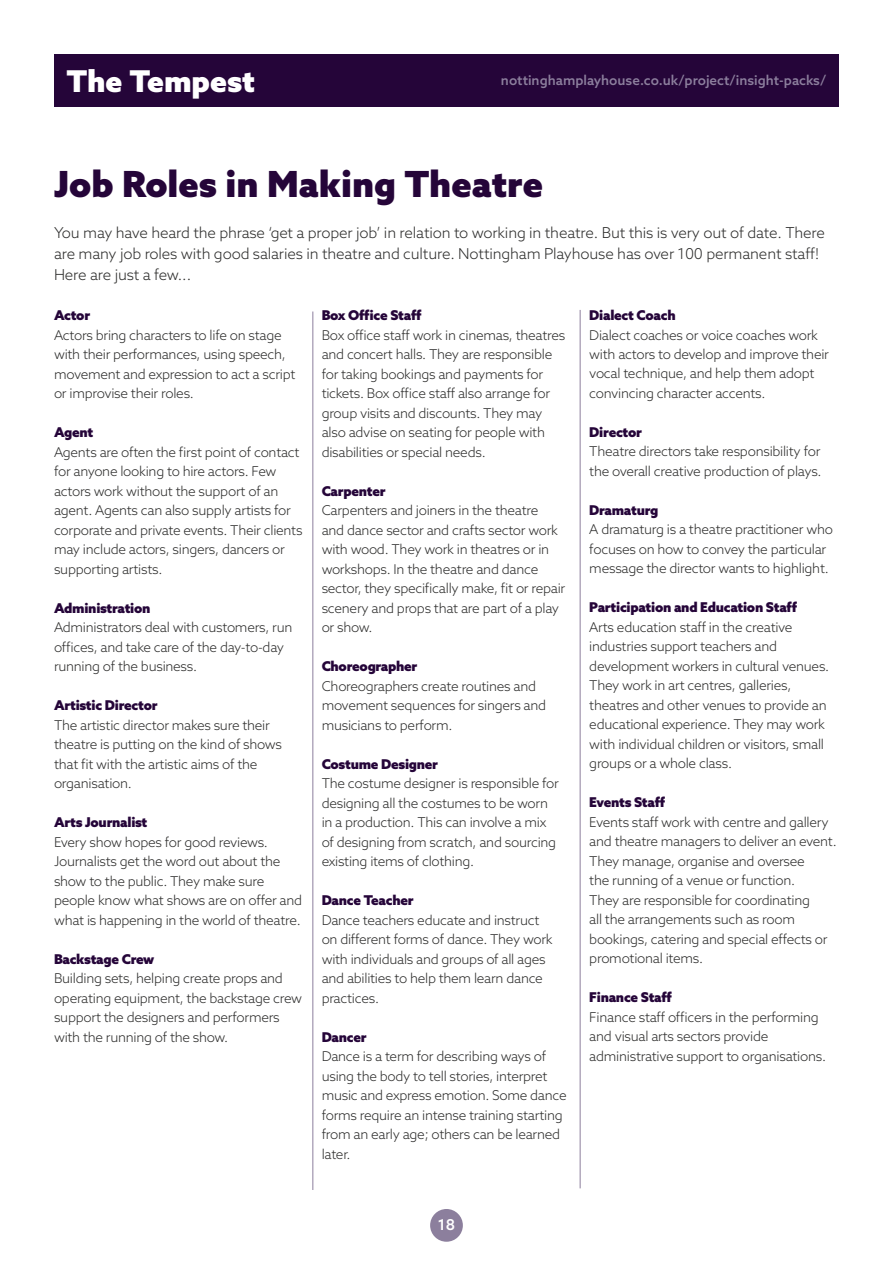
<style>
.page{position:relative;width:893px;height:1263px;background:#fff}
.page>*{position:absolute;margin:0;border:0;box-sizing:border-box;transform-origin:0 0}
.t1{font:900 36px "Azo Sans";color:#250539}
.t2{font:900 30px "Azo Sans";color:#fff}
.t3{font:300 15px/21px "Azo Sans";letter-spacing:-.01em;color:#2c2c2b}
.t4{font:500 15px "Azo Sans";color:#fff}
.t5{font:300 13.5px/19.5px "Azo Sans";letter-spacing:-.02em;color:#2c2c2b}
.t6{font:900 13.5px "Azo Sans";letter-spacing:-.02em;color:#250539}
.t7{font:500 13.5px "Azo Sans";color:#8c7f9d}
</style>
<div class="page">
<div style="left:54px;top:54px;width:785px;height:52px;background:#250539"></div>
<div style="left:430px;top:1209px;width:33px;height:33px;background:#8c7f9d;border-radius:50%"></div>
<hr style="left:313px;top:311px;width:1px;height:879px;background:#8c7f9d">
<hr style="left:580px;top:310px;width:1px;height:878px;background:#8c7f9d">
<h2 class="t2" style="left:67px;top:61px;width:190px">The Tempest</h2>
<p class="t7" style="left:501px;top:72px;width:327px">nottinghamplayhouse.co.uk/project/insight-packs/</p>
<h1 class="t1" style="left:54px;top:160px;width:491px">Job Roles in Making Theatre</h1>
<p class="t3" style="left:54px;top:222px;width:772px">You may have heard the phrase ‘get a proper job’ in relation to working in theatre. But this is very out of date. There are many job roles with good salaries in theatre and culture. Nottingham Playhouse has over 100 permanent staff!<br>Here are just a few...</p>
<p class="t6" style="left:54px;top:306px;width:38px">Actor</p>
<p class="t5" style="left:54px;top:325px;width:243px">Actors bring characters to life on stage with their performances, using speech, movement and expression to act a script or improvise their roles.</p>
<p class="t6" style="left:54px;top:423px;width:41px">Agent</p>
<p class="t5" style="left:54px;top:442px;width:250px">Agents are often the first point of contact for anyone looking to hire actors. Few actors work without the support of an agent. Agents can also supply artists for corporate and private events. Their clients may include actors, singers, dancers or supporting artists.</p>
<p class="t6" style="left:54px;top:599px;width:98px">Administration</p>
<p class="t5" style="left:54px;top:618px;width:240px">Administrators deal with customers, run offices, and take care of the day-to-day running of the business.</p>
<p class="t6" style="left:54px;top:696px;width:105px">Artistic Director</p>
<p class="t5" style="left:54px;top:715px;width:230px">The artistic director makes sure their theatre is putting on the kind of shows that fit with the artistic aims of the organisation.</p>
<p class="t6" style="left:54px;top:813px;width:95px">Arts Journalist</p>
<p class="t5" style="left:54px;top:832px;width:250px">Every show hopes for good reviews.<br>Journalists get the word out about the show to the public. They make sure people know what shows are on offer and what is happening in the world of theatre.</p>
<p class="t6" style="left:54px;top:950px;width:102px">Backstage Crew</p>
<p class="t5" style="left:54px;top:968px;width:250px">Building sets, helping create props and operating equipment, the backstage crew support the designers and performers with the running of the show.</p>
<p class="t6" style="left:322px;top:306px;width:101px">Box Office Staff</p>
<p class="t5" style="left:322px;top:325px;width:245px">Box office staff work in cinemas, theatres and concert halls. They are responsible for taking bookings and payments for tickets. Box office staff also arrange for group visits and discounts. They may also advise on seating for people with disabilities or special needs.</p>
<p class="t6" style="left:322px;top:482px;width:65px">Carpenter</p>
<p class="t5" style="left:322px;top:500px;width:245px">Carpenters and joiners in the theatre<br>and dance sector and crafts sector work with wood. They work in theatres or in workshops. In the theatre and dance sector, they specifically make, fit or repair scenery and props that are part of a play or show.</p>
<p class="t6" style="left:322px;top:657px;width:97px">Choreographer</p>
<p class="t5" style="left:322px;top:676px;width:226px">Choreographers create routines and movement sequences for singers and musicians to perform.</p>
<p class="t6" style="left:322px;top:755px;width:118px">Costume Designer</p>
<p class="t5" style="left:322px;top:773px;width:239px">The costume designer is responsible for designing all the costumes to be worn in a production. This can involve a mix of designing from scratch, and sourcing existing items of clothing.</p>
<p class="t6" style="left:322px;top:891px;width:94px">Dance Teacher</p>
<p class="t5" style="left:322px;top:910px;width:232px">Dance teachers educate and instruct on different forms of dance. They work with individuals and groups of all ages and abilities to help them learn dance practices.</p>
<p class="t6" style="left:322px;top:1028px;width:46px">Dancer</p>
<p class="t5" style="left:322px;top:1046px;width:247px">Dance is a term for describing ways of using the body to tell stories, interpret music and express emotion. Some dance forms require an intense training starting from an early age; others can be learned later.</p>
<p class="t6" style="left:589px;top:306px;width:88px">Dialect Coach</p>
<p class="t5" style="left:589px;top:325px;width:241px">Dialect coaches or voice coaches work with actors to develop and improve their vocal technique, and help them adopt convincing character accents.</p>
<p class="t6" style="left:589px;top:423px;width:54px">Director</p>
<p class="t5" style="left:589px;top:442px;width:234px">Theatre directors take responsibility for the overall creative production of plays.</p>
<p class="t6" style="left:589px;top:501px;width:71px">Dramaturg</p>
<p class="t5" style="left:589px;top:520px;width:245px">A dramaturg is a theatre practitioner who focuses on how to convey the particular message the director wants to highlight.</p>
<p class="t6" style="left:589px;top:599px;width:209px">Participation and Education Staff</p>
<p class="t5" style="left:589px;top:617px;width:241px">Arts education staff in the creative industries support teachers and development workers in cultural venues.<br>They work in art centres, galleries, theatres and other venues to provide an educational experience. They may work with individual children or visitors, small groups or a whole class.</p>
<p class="t6" style="left:589px;top:793px;width:77px">Events Staff</p>
<p class="t5" style="left:589px;top:812px;width:249px">Events staff work with centre and gallery and theatre managers to deliver an event.<br>They manage, organise and oversee<br>the running of a venue or function.<br>They are responsible for coordinating<br>all the arrangements such as room bookings, catering and special effects or promotional items.</p>
<p class="t6" style="left:589px;top:988px;width:84px">Finance Staff</p>
<p class="t5" style="left:589px;top:1007px;width:238px">Finance staff officers in the performing and visual arts sectors provide administrative support to organisations.</p>
<p class="t4" style="left:438px;top:1215px;width:19px">18</p>
</div>
